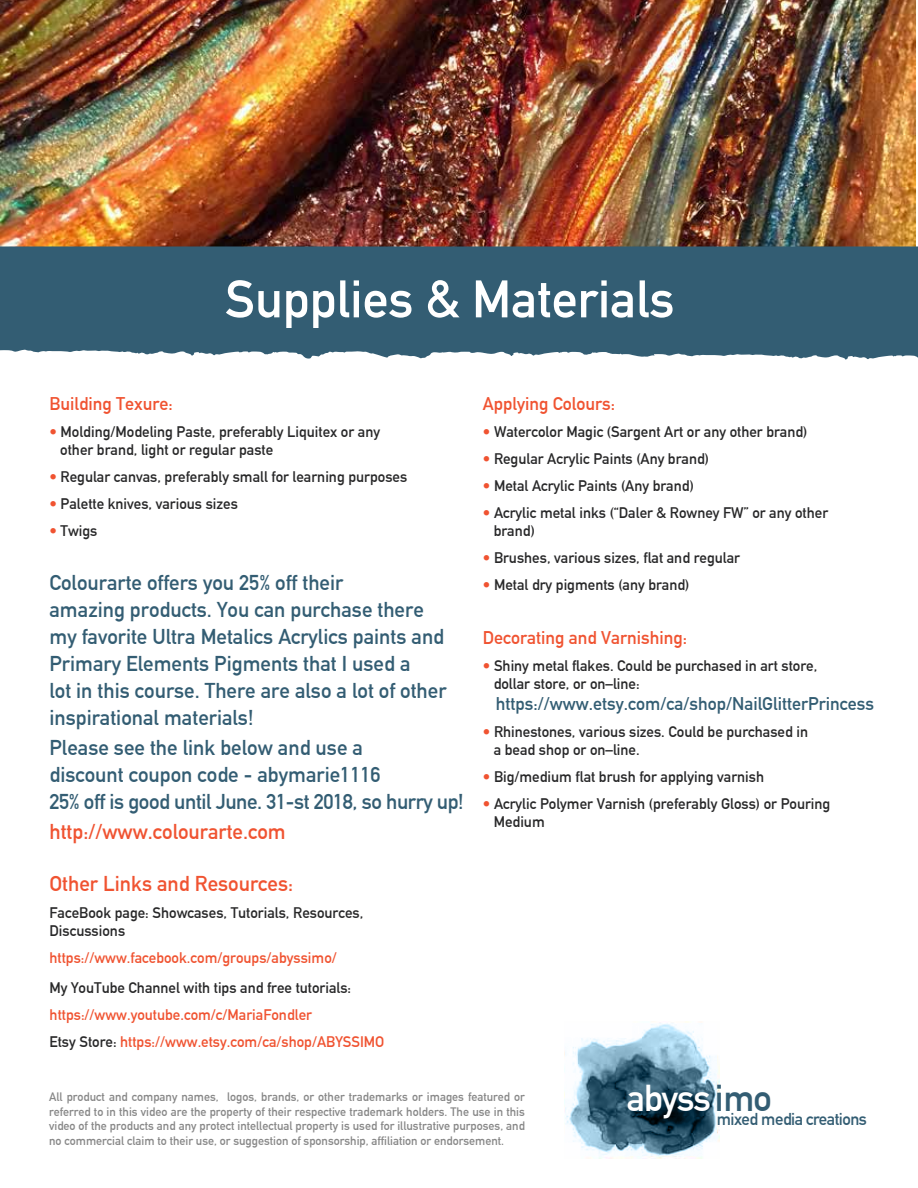
<style>
.page{position:relative;width:918px;height:1188px;background:#fff}
.page>*{position:absolute;margin:0;border:0;box-sizing:border-box;transform-origin:0 0}
.t1{font:700 51.9px "DIN Alternate";color:#fff}
.t2{font:700 36.6px "DIN Alternate";letter-spacing:-.03em;color:#fff}
.t3{font:700 21px/27px "DIN Alternate";color:#335d73}
.t4{font:700 21px "DIN Alternate";color:#f05331}
.t5{font:700 18px "DIN Alternate";color:#f05331}
.t6{font:700 18px "DIN Alternate";color:#335d73}
.t7{font:700 16.8px "DIN Alternate";letter-spacing:-.03em;color:#335d73}
.t8{font:700 15px/18px "DIN Alternate";color:#282829}
.t9{font:700 15px/27px "DIN Alternate";color:#f05331}
.t10{font:700 12px/14.4px "DIN Alternate";color:#878787;text-align:justify}
.s1{color:#f05331}
.s2{color:#282829}
.s3{color:#335d73}
</style>
<div class="page">
<img style="left:0;top:0;width:916px;height:246px">
<div style="left:0;top:246px;width:918px;height:114px;background:#335d73"></div>
<img style="left:564px;top:1021px;width:155px;height:137px">
<h1 class="t1" style="left:225px;top:260px;width:451px">Supplies &amp; Materials</h1>
<p class="t5" style="left:49px;top:390px;width:125px">Building Texure:</p>
<p class="t8" style="left:60px;top:422px;width:321px;text-indent:-11px"><span class="s1">•</span> Molding/Modeling Paste, preferably Liquitex or any other brand, light or regular paste</p>
<p class="t8" style="left:49px;top:467px;width:359px"><span class="s1">•</span> Regular canvas, preferably small for learning purposes</p>
<p class="t8" style="left:49px;top:494px;width:190px"><span class="s1">•</span> Palette knives, various sizes</p>
<p class="t8" style="left:49px;top:521px;width:50px"><span class="s1">•</span> Twigs</p>
<p class="t3" style="left:49px;top:568px;width:399px">Colourarte offers you 25% off their<br>amazing products. You can purchase there my favorite Ultra Metalics Acrylics paints and Primary Elements Pigments that I used a<br>lot in this course. There are also a lot of other inspirational materials!</p>
<h3 class="t3" style="left:49px;top:733px;width:416px">Please see the link below and use a<br>discount coupon code - abymarie1116<br>25% off is good until June. 31-st 2018, so hurry up!</h3>
<h3 class="t4" style="left:50px;top:816px;width:238px">http://www.colourarte.com</h3>
<h3 class="t4" style="left:50px;top:868px;width:245px">Other Links and Resources:</h3>
<p class="t8" style="left:49px;top:903px;width:315px">FaceBook page: Showcases, Tutorials, Resources,<br>Discussions</p>
<p class="t9" style="left:49px;top:943px;width:289px">https://www.facebook.com/groups/abyssimo/</p>
<p class="t8" style="left:49px;top:978px;width:303px">My YouTube Channel with tips and free tutorials:</p>
<p class="t9" style="left:49px;top:1000px;width:336px">https://www.youtube.com/c/MariaFondler<br><span class="s2">Etsy Store:</span> https://www.etsy.com/ca/shop/ABYSSIMO</p>
<p class="t5" style="left:483px;top:390px;width:134px">Applying Colours:</p>
<p class="t8" style="left:483px;top:422px;width:326px"><span class="s1">•</span> Watercolor Magic (Sargent Art or any other brand)</p>
<p class="t8" style="left:483px;top:449px;width:228px"><span class="s1">•</span> Regular Acrylic Paints (Any brand)</p>
<p class="t8" style="left:483px;top:476px;width:212px"><span class="s1">•</span> Metal Acrylic Paints (Any brand)</p>
<p class="t8" style="left:494px;top:503px;width:336px;text-indent:-11px"><span class="s1">•</span> Acrylic metal inks (“Daler &amp; Rowney FW” or any other brand)</p>
<p class="t8" style="left:483px;top:548px;width:259px"><span class="s1">•</span> Brushes, various sizes, flat and regular</p>
<p class="t8" style="left:483px;top:575px;width:208px"><span class="s1">•</span> Metal dry pigments (any brand)</p>
<p class="t5" style="left:483px;top:624px;width:206px">Decorating and Varnishing:</p>
<p class="t8" style="left:494px;top:656px;width:325px;text-indent:-11px"><span class="s1">•</span> Shiny metal flakes. Could be purchased in art store, dollar store, or on–line:</p>
<p class="t6" style="left:496px;top:690px;width:380px">https://www.etsy.com/ca/shop/NailGlitterPrincess</p>
<p class="t8" style="left:494px;top:722px;width:316px;text-indent:-11px"><span class="s1">•</span> Rhinestones, various sizes. Could be purchased in a bead shop or on–line.</p>
<p class="t8" style="left:483px;top:767px;width:283px"><span class="s1">•</span> Big/medium flat brush for applying varnish</p>
<p class="t8" style="left:494px;top:794px;width:338px;text-indent:-11px"><span class="s1">•</span> Acrylic Polymer Varnish (preferably Gloss) or Pouring<br>Medium</p>
<p class="t10" style="left:49px;top:1089px;width:477px">All product and company names, logos, brands, or other trademarks or images featured or referred to in this video are the property of their respective trademark holders. The use in this video of the products and any protect intellectual property is used for illustrative purposes, and no commercial claim to their use, or suggestion of sponsorship, affiliation or endorsement.</p>
<h2 class="t2" style="left:627px;top:1071px;width:147px">abyss<span class="s3">imo</span></h2>
<p class="t7" style="left:717px;top:1106px;width:152px">mixed media creations</p>
</div>
